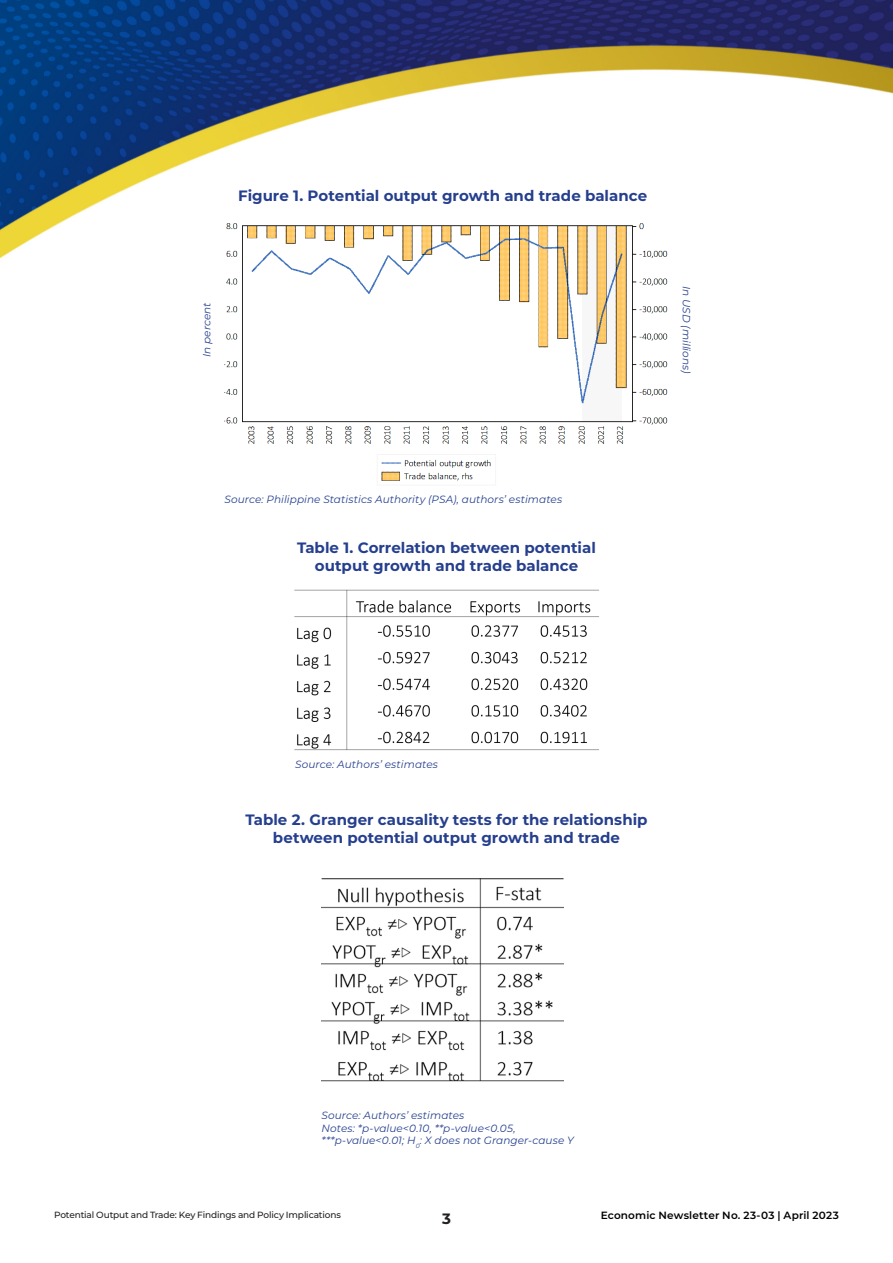
<style>
.page{position:relative;width:893px;height:1263px;background:#fff}
.page>*{position:absolute;margin:0;border:0;box-sizing:border-box;transform-origin:0 0}
.t1{font:700 15px "Montserrat";color:#253f8e}
.t2{font:700 15px "Montserrat";color:#231f20}
.t3{font:italic 10.5px/12.6px "Montserrat";letter-spacing:.01em;color:#253f8e}
.t4{font:600 10.5px "Montserrat";letter-spacing:.015em;color:#000}
.t5{font:500 9px "Montserrat";letter-spacing:-.015em;color:#231f20}
</style>
<div class="page">
<img style="left:0;top:0;width:893px;height:1082px">
<img style="left:225px;top:219px;width:443px;height:268px">
<img style="left:288px;top:588px;width:317px;height:164px">
<img style="left:322px;top:879px;width:242px;height:203px">
<hr style="left:322px;top:878px;width:242px;height:1px;background:#231f20">
<p class="t1" style="left:238px;top:185px;width:411px">Figure 1. Potential output growth and trade balance</p>
<p class="t3" style="left:200px;top:357px;width:56px;rotate:-90deg">In percent</p>
<p class="t3" style="left:693px;top:286px;width:89px;rotate:90deg">In USD (millions)</p>
<p class="t3" style="left:225px;top:493px;width:339px">Source: Philippine Statistics Authority (PSA), authors’ estimates</p>
<p class="t1" style="left:297px;top:537px;width:300px">Table 1. Correlation between potential</p>
<p class="t1" style="left:315px;top:555px;width:265px">output growth and trade balance</p>
<p class="t3" style="left:295px;top:757px;width:144px">Source: Authors’ estimates</p>
<p class="t1" style="left:246px;top:809px;width:403px">Table 2. Granger causality tests for the relationship</p>
<p class="t1" style="left:273px;top:827px;width:349px">between potential output growth and trade</p>
<p class="t3" style="left:322px;top:1109px;width:144px">Source: Authors’ estimates</p>
<p class="t3" style="left:322px;top:1121px;width:254px">Notes: *p-value&lt;0.10, **p-value&lt;0.05, ***p-value&lt;0.01; H<sub>0</sub>: X does not Granger-cause Y</p>
<p class="t5" style="left:54px;top:1208px;width:288px">Potential Output and Trade: Key Findings and Policy Implications</p>
<p class="t4" style="left:601px;top:1208px;width:240px">Economic Newsletter No. 23-03 | April 2023</p>
<p class="t2" style="left:442px;top:1207px;width:10px">3</p>
</div>
